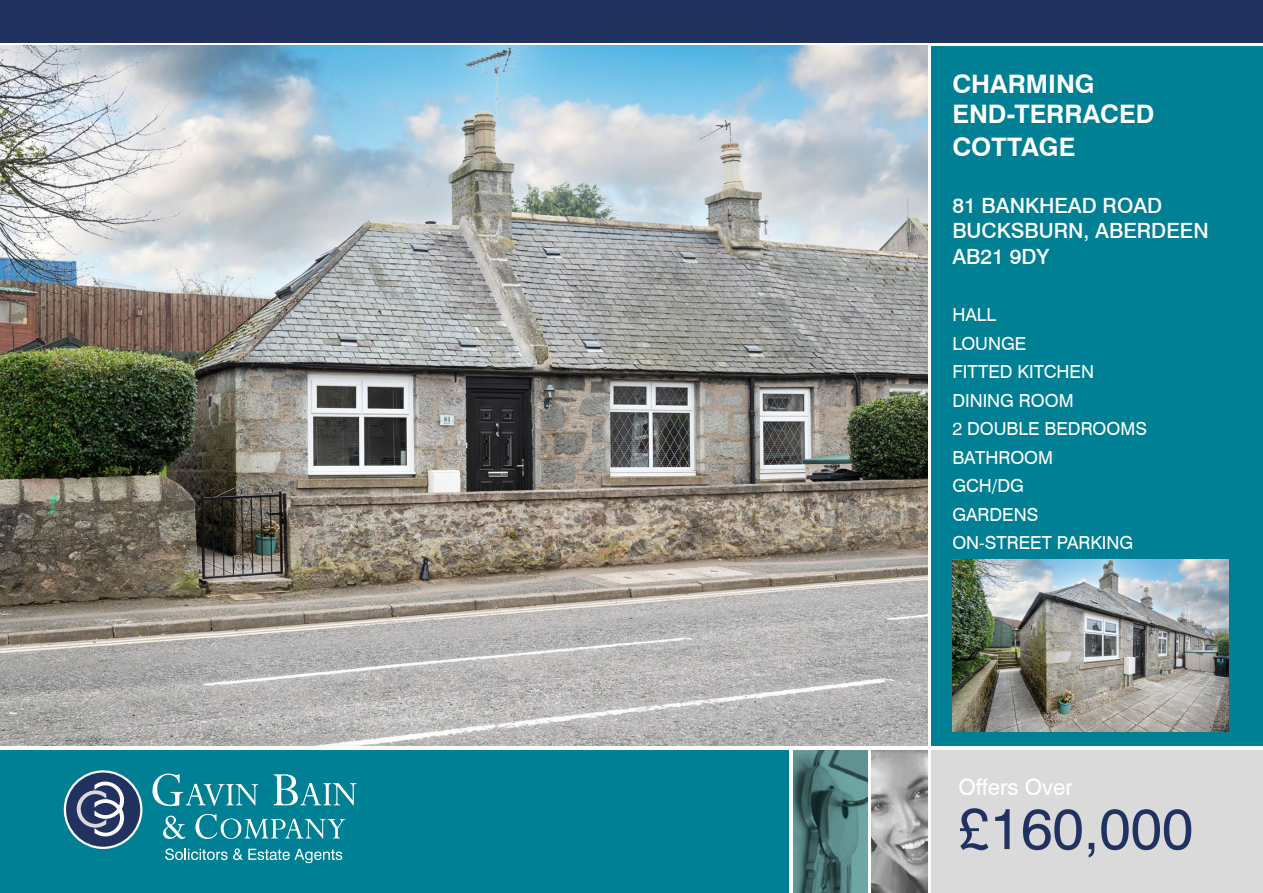
<style>
.page{position:relative;width:1263px;height:893px;background:#fff}
.page>*{position:absolute;margin:0;border:0;box-sizing:border-box;transform-origin:0 0}
.t1{font:57px "Swiss 721 BT";color:#213261}
.t2{font:700 25.5px/31.5px "Swiss 721 BT";color:#fff}
.t3{font:22.5px "Swiss 721 BT";color:#fff}
.t4{font:500 21px/25.2px "Swiss 721 BT";color:#fff}
.t5{font:18px/28.5px "Swiss 721 BT";color:#fff}
</style>
<div class="page">
<div style="left:0;top:0;width:1263px;height:42px;background:#213261"></div>
<div style="left:931px;top:46px;width:332px;height:700px;background:#008094"></div>
<div style="left:931px;top:750px;width:332px;height:143px;background:#dadada"></div>
<div style="left:0;top:750px;width:789px;height:143px;background:#008094"></div>
<img style="left:872px;top:750px;width:55px;height:143px">
<img style="left:793px;top:750px;width:75px;height:143px">
<svg style="left:152px;top:774px;width:106px;height:32px"></svg>
<svg style="left:274px;top:774px;width:83px;height:31px"></svg>
<svg style="left:163px;top:816px;width:22px;height:23px"></svg>
<svg style="left:195px;top:814px;width:150px;height:25px"></svg>
<svg style="left:165px;top:848px;width:177px;height:15px"></svg>
<div style="left:65px;top:771px;width:76px;height:77px;background:#213261;border-radius:50%"></div>
<div style="left:64px;top:770px;width:78px;height:79px;border:2px solid #fff;border-radius:50%"></div>
<svg style="left:77px;top:782px;width:47px;height:54px"></svg>
<img style="left:0;top:46px;width:927px;height:700px">
<img style="left:952px;top:559px;width:277px;height:172px">
<h2 class="t2" style="left:952px;top:67px;width:204px">CHARMING<br>END-TERRACED<br>COTTAGE</h2>
<p class="t4" style="left:952px;top:193px;width:258px">81 BANKHEAD ROAD<br>BUCKSBURN, ABERDEEN<br>AB21 9DY</p>
<p class="t5" style="left:952px;top:301px;width:196px">HALL<br>LOUNGE<br>FITTED KITCHEN<br>DINING ROOM<br>2 DOUBLE BEDROOMS<br>BATHROOM<br>GCH/DG<br>GARDENS<br>ON-STREET PARKING</p>
<p class="t3" style="left:958px;top:773px;width:116px">Offers Over</p>
<h1 class="t1" style="left:958px;top:794px;width:236px">£160,000</h1>
</div>
